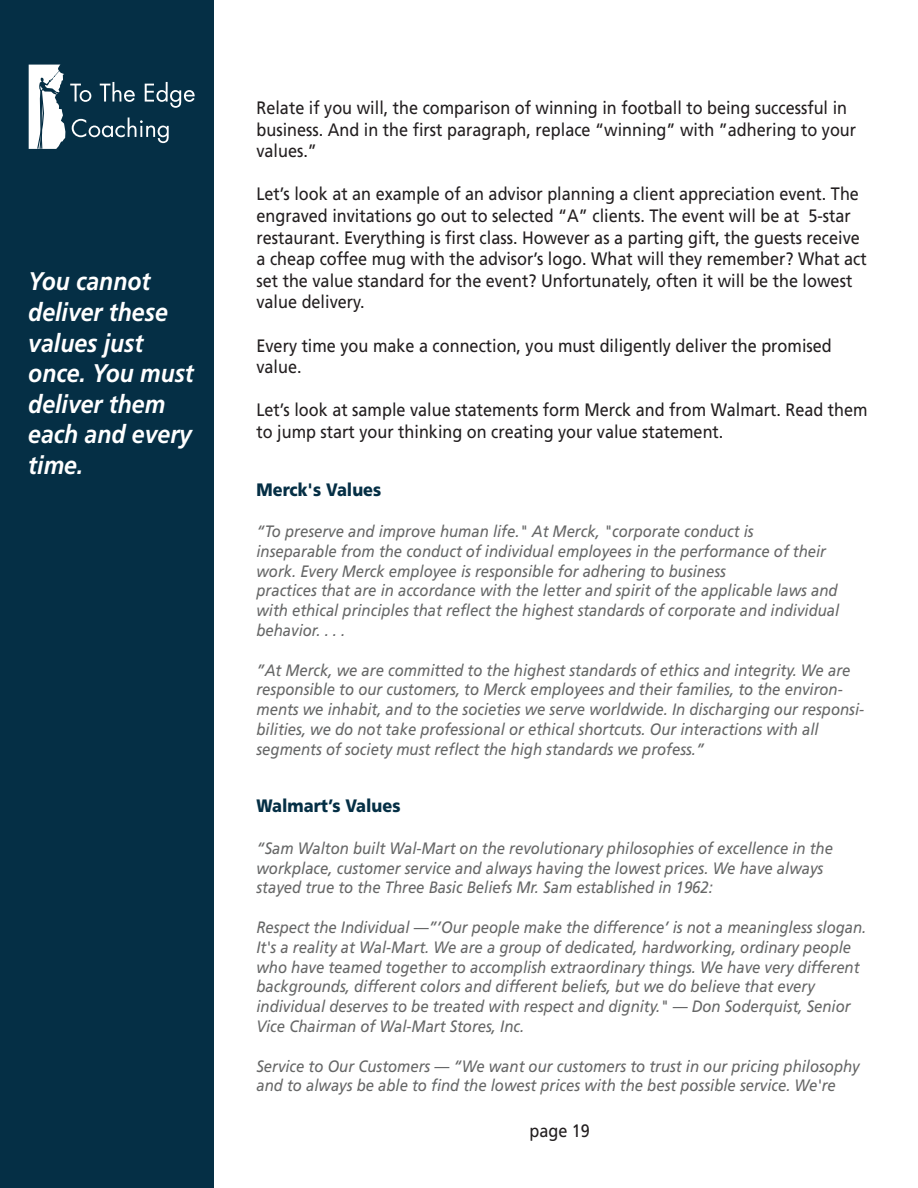
<style>
.page{position:relative;width:918px;height:1188px;background:#fff}
.page>*{position:absolute;margin:0;border:0;box-sizing:border-box;transform-origin:0 0}
.t1{font:italic 700 25.5px/30.6px "Frutiger";color:#fff;scale:.9 1}
.t2{font:18px/21.6px "Frutiger";color:#231f20;scale:.9 1}
.t3{font:900 18px "Frutiger";color:#052f45;scale:.9 1}
.t4{font:italic 16.5px/19.8px "Frutiger";color:#666767;scale:.9 1}
</style>
<div class="page">
<div style="left:0;top:0;width:213px;height:1188px;background:#052f45"></div>
<svg style="left:29px;top:65px;width:166px;height:84px"></svg>
<h1 class="t1" style="left:28px;top:266px;width:185px">You cannot deliver these values just once. You must deliver them each and every time.</h1>
<p class="t2" style="left:256px;top:97px;width:668px">Relate if you will, the comparison of winning in football to being successful in business. And in the first paragraph, replace “winning” with ”adhering to your values.”</p>
<p class="t2" style="left:256px;top:183px;width:680px">Let’s look at an example of an advisor planning a client appreciation event. The engraved invitations go out to selected “A” clients. The event will be at 5-star restaurant. Everything is first class. However as a parting gift, the guests receive a cheap coffee mug with the advisor’s logo. What will they remember? What act set the value standard for the event? Unfortunately, often it will be the lowest value delivery.</p>
<p class="t2" style="left:256px;top:334px;width:641px">Every time you make a connection, you must diligently deliver the promised value.</p>
<p class="t2" style="left:256px;top:399px;width:681px">Let’s look at sample value statements form Merck and from Walmart. Read them to jump start your thinking on creating your value statement.</p>
<p class="t3" style="left:256px;top:478px;width:140px">Merck's Values</p>
<p class="t4" style="left:256px;top:521px;width:649px">“To preserve and improve human life." At Merck, "corporate conduct is<br>inseparable from the conduct of individual employees in the performance of their work. Every Merck employee is responsible for adhering to business<br>practices that are in accordance with the letter and spirit of the applicable laws and with ethical principles that reflect the highest standards of corporate and individual behavior. . . .</p>
<p class="t4" style="left:256px;top:660px;width:677px">”At Merck, we are committed to the highest standards of ethics and integrity. We are responsible to our customers, to Merck employees and their families, to the environ&shy;ments we inhabit, and to the societies we serve worldwide. In discharging our responsi&shy;bilities, we do not take professional or ethical shortcuts. Our interactions with all segments of society must reflect the high standards we profess.”</p>
<p class="t3" style="left:256px;top:795px;width:162px">Walmart’s Values</p>
<p class="t4" style="left:256px;top:838px;width:642px">“Sam Walton built Wal-Mart on the revolutionary philosophies of excellence in the workplace, customer service and always having the lowest prices. We have always stayed true to the Three Basic Beliefs Mr. Sam established in 1962:</p>
<p class="t4" style="left:256px;top:917px;width:679px">Respect the Individual —”’Our people make the difference’ is not a meaningless slogan.<br>It's a reality at Wal-Mart. We are a group of dedicated, hardworking, ordinary people who have teamed together to accomplish extraordinary things. We have very different backgrounds, different colors and different beliefs, but we do believe that every individual deserves to be treated with respect and dignity." — Don Soderquist, Senior Vice Chairman of Wal-Mart Stores, Inc.</p>
<p class="t4" style="left:256px;top:1056px;width:672px">Service to Our Customers — “We want our customers to trust in our pricing philosophy and to always be able to find the lowest prices with the best possible service. We're</p>
<p class="t2" style="left:530px;top:1119px;width:69px">page 19</p>
</div>
